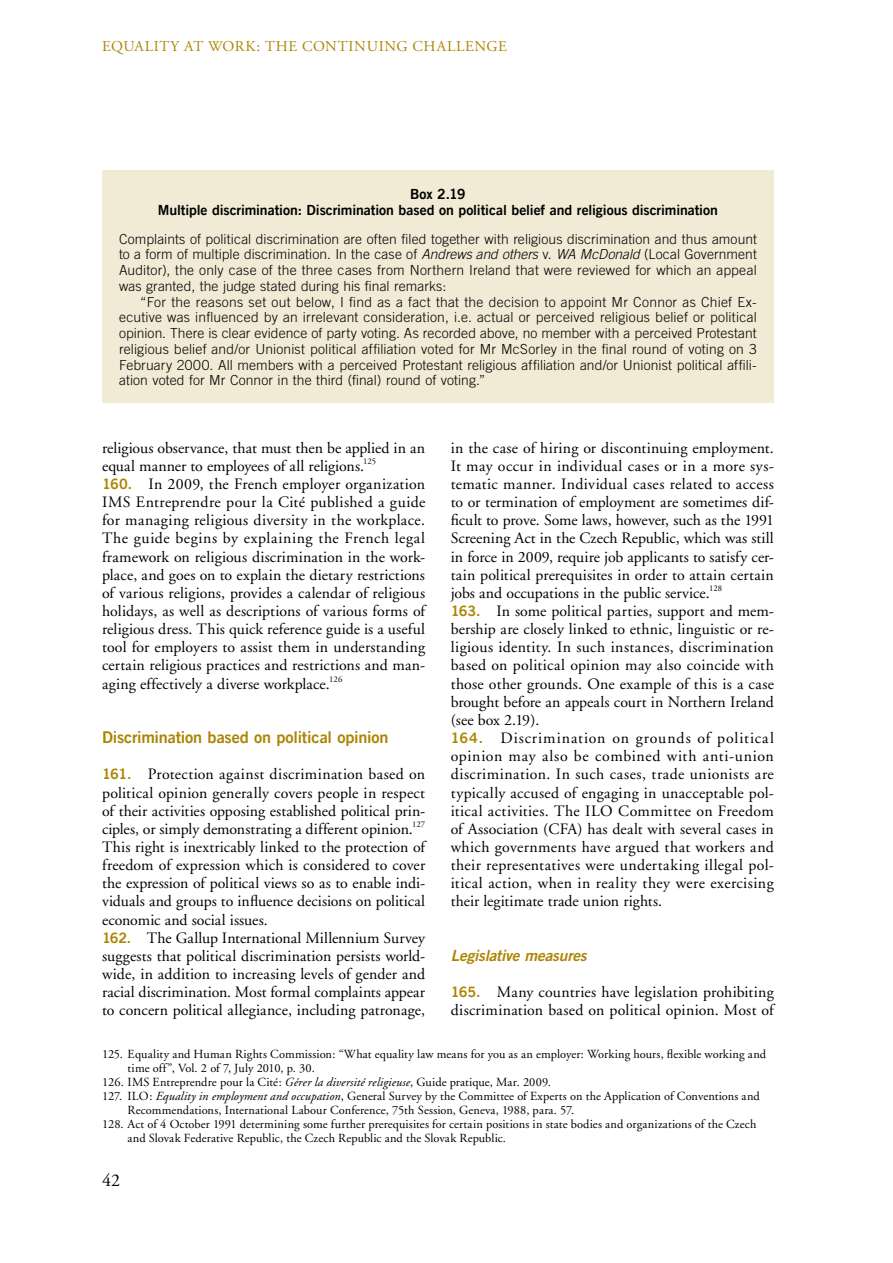
<style>
.page{position:relative;width:893px;height:1263px;background:#fff}
.page>*{position:absolute;margin:0;border:0;box-sizing:border-box;transform-origin:0 0}
.t1{font:18px "Adobe Garamond";color:#000}
.t2{font:16.35px "Trade Gothic LT Com Bd 2";letter-spacing:-.01em;color:#ad8505}
.t3{font:15.9px/18.1px "Adobe Garamond";letter-spacing:.01em;color:#000}
.t4{font:15.3px "Trade Gothic LT Com Bd 2 Obl";letter-spacing:-.01em;color:#ad8505}
.t5{font:15px "Adobe Garamond";color:#ad8505}
.t6{font:14.1px/15.8px "Trade Gothic LT Com Bd 2";letter-spacing:-.005em;color:#000;text-align:center}
.t7{font:300 13.8px/15.8px "Trade Gothic LT Com";letter-spacing:.005em;color:#000;text-align:justify}
.t8{font:12.3px "Adobe Garamond";letter-spacing:.005em;color:#000}
.s1{font-style:italic}
.s2{font-family:"Trade Gothic LT Com Bd 2";font-size:14.4px;color:#ad8505}
</style>
<div class="page">
<div style="left:102px;top:170px;width:672px;height:232px;background:#f1ead5"></div>
<p class="t5" style="left:102px;top:38px;width:32px">Equalit</p>
<p class="t5" style="left:171px;top:38px;width:51px">y at wor</p>
<p class="t5" style="left:245px;top:38px;width:69px">k: The continuing</p>
<p class="t5" style="left:413px;top:38px;width:12px">challenge</p>
<p class="t6" style="left:158px;top:186px;width:562px">Box 2.19<br>Multiple discrimination: Discrimination based on political belief and religious discrimination</p>
<p class="t7" style="left:119px;top:231px;width:639px">Complaints of political discrimination are often filed together with religious discrimination and thus amount to a form of multiple discrimination. In the case of <span class="s1">Andrews and others</span> v. <span class="s1">WA McDonald</span> (Local Government Auditor), the only case of the three cases from Northern Ireland that were reviewed for which an appeal was granted, the judge stated during his final remarks:</p>
<p class="t7" style="left:119px;top:294px;width:639px;text-indent:21px">“For the reasons set out below, I find as a fact that the decision to appoint Mr Connor as Chief Ex&shy;ecutive was influenced by an irrelevant consideration, i.e. actual or perceived religious belief or political opinion. There is clear evidence of party voting. As recorded above, no member with a perceived Protestant religious belief and/or Unionist political affiliation voted for Mr McSorley in the final round of voting on 3<br>February 2000. All members with a perceived Protestant religious affiliation and/or Unionist political affili&shy;ation voted for Mr Connor in the third (final) round of voting.”</p>
<p class="t3" style="left:102px;top:439px;width:325px">religious observance, that must then be applied in an equal manner to employees of all religions.<sup>125<br></sup><span class="s2">160.</span> In 2009, the French employer organization IMS Entreprendre pour la Cité published a guide for managing religious diversity in the workplace.<br>The guide begins by explaining the French legal framework on religious discrimination in the work&shy;place, and goes on to explain the dietary restrictions of various religions, provides a calendar of religious holidays, as well as descriptions of various forms of religious dress. This quick reference guide is a useful tool for employers to assist them in understanding certain religious practices and restrictions and man&shy;aging effectively a diverse workplace.<sup>126</sup></p>
<p class="t2" style="left:102px;top:727px;width:288px">Discrimination based on political opinion</p>
<p class="t3" style="left:102px;top:766px;width:325px"><span class="s2">161.</span> Protection against discrimination based on political opinion generally covers people in respect of their activities opposing established political prin&shy;ciples, or simply demonstrating a different opinion.<sup>127<br></sup>This right is inextricably linked to the protection of freedom of expression which is considered to cover the expression of political views so as to enable indi&shy;viduals and groups to influence decisions on political economic and social issues.<br><span class="s2">162.</span> The Gallup International Millennium Survey suggests that political discrimination persists world&shy;wide, in addition to increasing levels of gender and racial discrimination. Most formal complaints appear to concern political allegiance, including patronage,</p>
<p class="t3" style="left:451px;top:439px;width:325px">in the case of hiring or discontinuing employment.<br>It may occur in individual cases or in a more sys&shy;tematic manner. Individual cases related to access to or termination of employment are sometimes dif&shy;ficult to prove. Some laws, however, such as the 1991<br>Screening Act in the Czech Republic, which was still in force in 2009, require job applicants to satisfy cer&shy;tain political prerequisites in order to attain certain jobs and occupations in the public service.<sup>128<br></sup><span class="s2">163.</span> In some political parties, support and mem&shy;bership are closely linked to ethnic, linguistic or re&shy;ligious identity. In such instances, discrimination based on political opinion may also coincide with those other grounds. One example of this is a case brought before an appeals court in Northern Ireland (see box 2.19).<br><span class="s2">164.</span> Discrimination on grounds of political opinion may also be combined with anti-union discrimination. In such cases, trade unionists are typically accused of engaging in unacceptable pol&shy;itical activities. The ILO Committee on Freedom of Association (CFA) has dealt with several cases in which governments have argued that workers and their representatives were undertaking illegal pol&shy;itical action, when in reality they were exercising their legitimate trade union rights.</p>
<p class="t4" style="left:451px;top:946px;width:137px">Legislative measures</p>
<p class="t3" style="left:451px;top:983px;width:325px"><span class="s2">165.</span> Many countries have legislation prohibiting discrimination based on political opinion. Most of</p>
<p class="t8" style="left:102px;top:1048px;width:665px">125. Equality and Human Rights Commission: “What equality law means for you as an employer: Working hours, flexible working and</p>
<p class="t8" style="left:128px;top:1062px;width:189px">time off”, Vol. 2 of 7, July 2010, p. 30.</p>
<p class="t8" style="left:102px;top:1076px;width:450px">126. IMS Entreprendre pour la Cité: <span class="s1">Gérer la diversité religieuse</span>, Guide pratique, Mar. 2009.</p>
<p class="t8" style="left:102px;top:1090px;width:659px">127. ILO: <span class="s1">Equality in employment and occupation</span>, General Survey by the Committee of Experts on the Application of Conventions and</p>
<p class="t8" style="left:128px;top:1104px;width:448px">Recommendations, International Labour Conference, 75th Session, Geneva, 1988, para. 57.</p>
<p class="t8" style="left:102px;top:1118px;width:656px">128. Act of 4 October 1991 determining some further prerequisites for certain positions in state bodies and organizations of the Czech</p>
<p class="t8" style="left:128px;top:1132px;width:380px">and Slovak Federative Republic, the Czech Republic and the Slovak Republic.</p>
<p class="t1" style="left:102px;top:1171px;width:20px">42</p>
</div>
